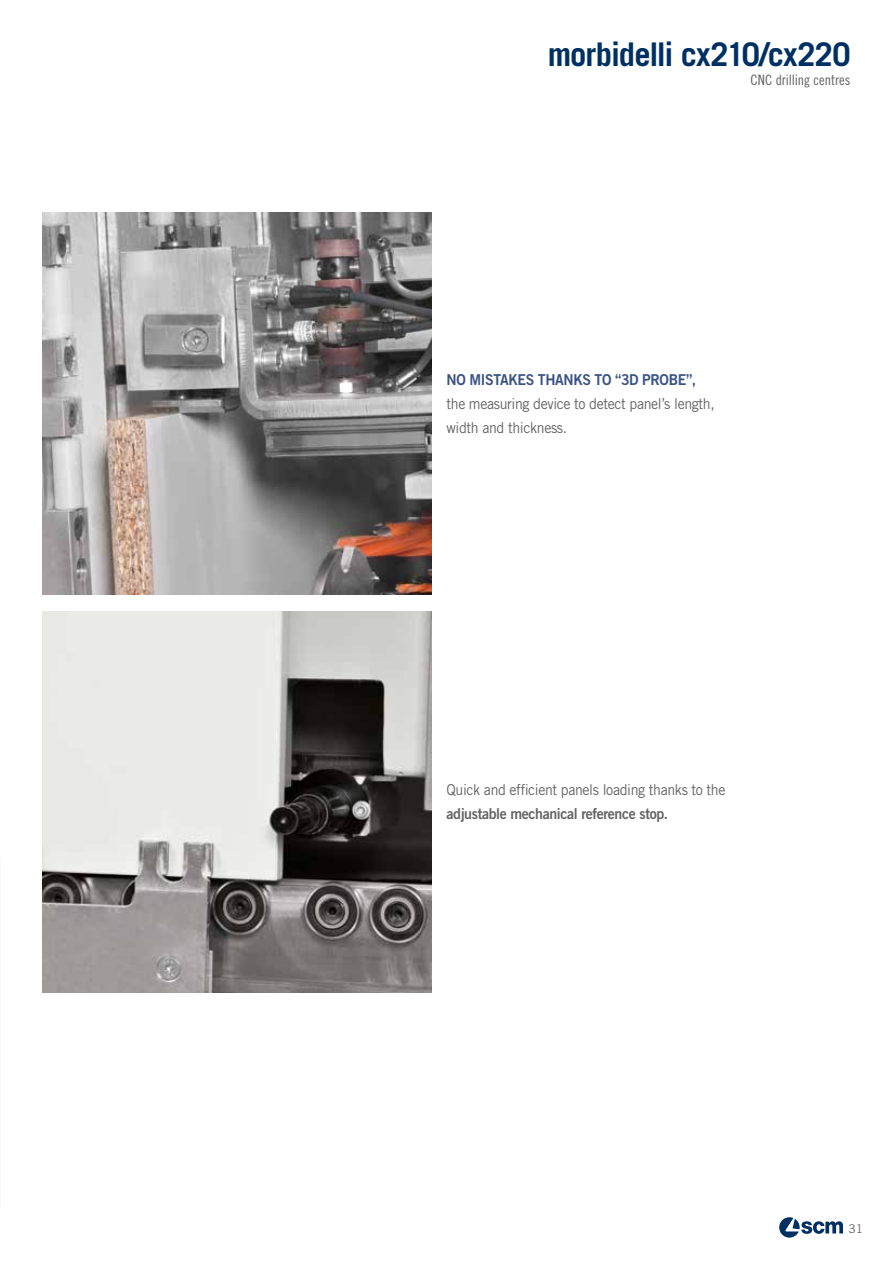
<style>
.page{position:relative;width:893px;height:1263px;background:#fff}
.page>*{position:absolute;margin:0;border:0;box-sizing:border-box;transform-origin:0 0}
.t1{font:700 32.55px "Trade Gothic LT Std";letter-spacing:-.035em;color:#003063}
.t2{font:15px/24px "Trade Gothic LT Std";letter-spacing:-.025em;color:#646363;scale:.94 1}
.t3{font:15px "Trade Gothic LT Std Bd 2";letter-spacing:-.025em;color:#646363;scale:.94 1}
.t4{font:15px "Trade Gothic LT Std Bd 2";letter-spacing:-.025em;color:#3a5384;scale:.94 1}
.t5{font:14.4px "Trade Gothic LT Std Cn 18";color:#646363}
.t6{font:12px "Trade Gothic LT Std";color:#646363}
</style>
<div class="page">
<img style="left:43px;top:213px;width:388px;height:381px">
<img style="left:43px;top:611px;width:388px;height:382px">
<svg style="left:779px;top:1217px;width:64px;height:20px"></svg>
<h1 class="t1" style="left:548px;top:34px;width:304px">morbidelli cx210/cx220</h1>
<p class="t5" style="left:751px;top:72px;width:101px">CNC drilling centres</p>
<p class="t4" style="left:446px;top:370px;width:267px">NO MISTAKES THANKS TO “3D PROBE”,</p>
<p class="t2" style="left:446px;top:391px;width:287px">the measuring device to detect panel’s length, width and thickness.</p>
<p class="t2" style="left:446px;top:778px;width:298px">Quick and efficient panels loading thanks to the</p>
<p class="t3" style="left:446px;top:805px;width:237px">adjustable mechanical reference stop.</p>
<p class="t6" style="left:848px;top:1222px;width:16px">31</p>
</div>
